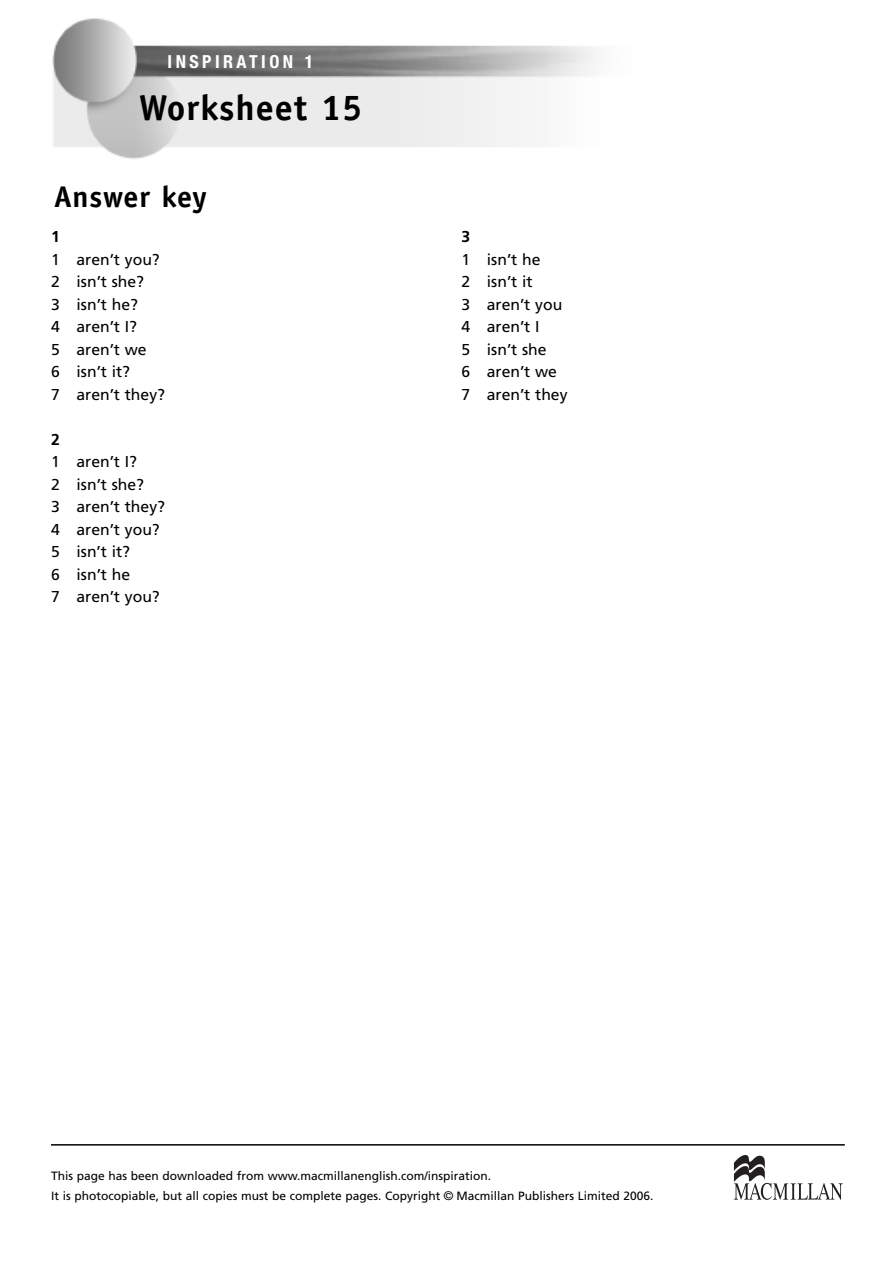
<style>
.page{position:relative;width:893px;height:1263px;background:#fff}
.page>*{position:absolute;margin:0;border:0;box-sizing:border-box;transform-origin:0 0}
.t1{font:700 36px "Officina Sans";letter-spacing:.03em;color:#000}
.t2{font:700 30px "Officina Sans";letter-spacing:.03em;color:#000}
.t3{font:700 condensed 18px "Helvetica Neue";letter-spacing:.19em;color:#fff}
.t4{font:15.75px/22.5px "Frutiger";color:#000}
.t5{font:700 15.75px "Frutiger";color:#000}
.t6{font:12px/20.2px "Frutiger";color:#000}
.s1{font-family:"Helvetica"}
</style>
<div class="page">
<hr style="left:51px;top:1144px;width:794px;height:1px;background:#000">
<svg style="left:734px;top:1155px;width:109px;height:45px"></svg>
<img style="left:52px;top:18px;width:544px;height:141px">
<p class="t3" style="left:168px;top:51px;width:147px">INSPIRATION 1</p>
<h1 class="t1" style="left:139px;top:94px;width:224px">Worksheet 15</h1>
<h2 class="t2" style="left:54px;top:185px;width:155px">Answer key</h2>
<p class="t5" style="left:51px;top:230px;width:10px">1</p>
<p class="t4" style="left:51px;top:249px;width:116px">1 aren’t you?<br>2 isn’t she?<br>3 isn’t he?<br>4 aren’t I?<br>5 aren’t we<br>6 isn’t it?<br>7 aren’t they?</p>
<p class="t5" style="left:51px;top:433px;width:10px">2</p>
<p class="t4" style="left:51px;top:452px;width:116px">1 aren’t I?<br>2 isn’t she?<br>3 aren’t they?<br>4 aren’t you?<br>5 isn’t it?<br>6 isn’t he<br>7 aren’t you?</p>
<p class="t5" style="left:461px;top:230px;width:10px">3</p>
<p class="t4" style="left:461px;top:249px;width:108px">1 isn’t he<br>2 isn’t it<br>3 aren’t you<br>4 aren’t I<br>5 isn’t she<br>6 aren’t we<br>7 aren’t they</p>
<p class="t6" style="left:51px;top:1167px;width:604px">This page has been downloaded from www.macmillanenglish.com/inspiration.<br>It is photocopiable, but all copies must be complete pages. Copyright <span class="s1">©</span> Macmillan Publishers Limited 2006.</p>
</div>
